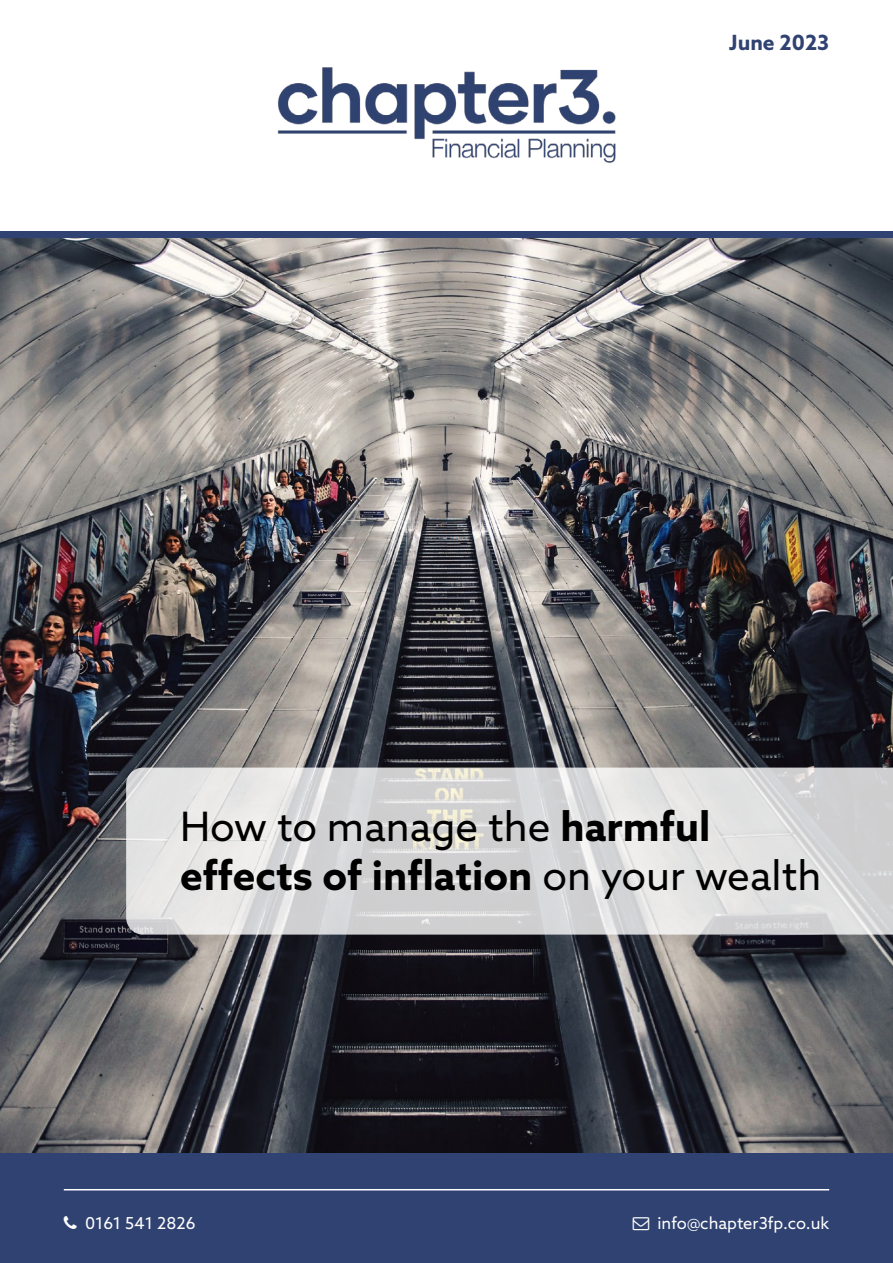
<style>
.page{position:relative;width:893px;height:1263px;background:#fff}
.page>*{position:absolute;margin:0;border:0;box-sizing:border-box;transform-origin:0 0}
.t1{font:40.5px/48.6px "Azo Sans";color:#000}
.t2{font:700 21px "Azo Sans";color:#304271}
.t3{font:16.5px "Azo Sans";color:#fff}
.s1{font-weight:700}
</style>
<div class="page">
<img style="left:0;top:238px;width:893px;height:915px">
<div style="left:0;top:1153px;width:893px;height:110px;background:#304271"></div>
<svg style="left:126px;top:767px;width:767px;height:167px;background:#dadadb"></svg>
<hr style="left:64px;top:1189px;width:765px;height:1px;background:#fff">
<div style="left:0;top:232px;width:893px;height:6px;background:#304271"></div>
<img style="left:277px;top:67px;width:339px;height:96px">
<p class="t2" style="left:729px;top:29px;width:102px">June 2023</p>
<p class="t1" style="left:180px;top:802px;width:643px">How to manage the <span class="s1">harmful effects of inflation</span> on your wealth</p>
<p class="t3" style="left:85px;top:1212px;width:112px">0161 541 2826</p>
<p class="t3" style="left:657px;top:1212px;width:173px">info@chapter3fp.co.uk</p>
</div>
